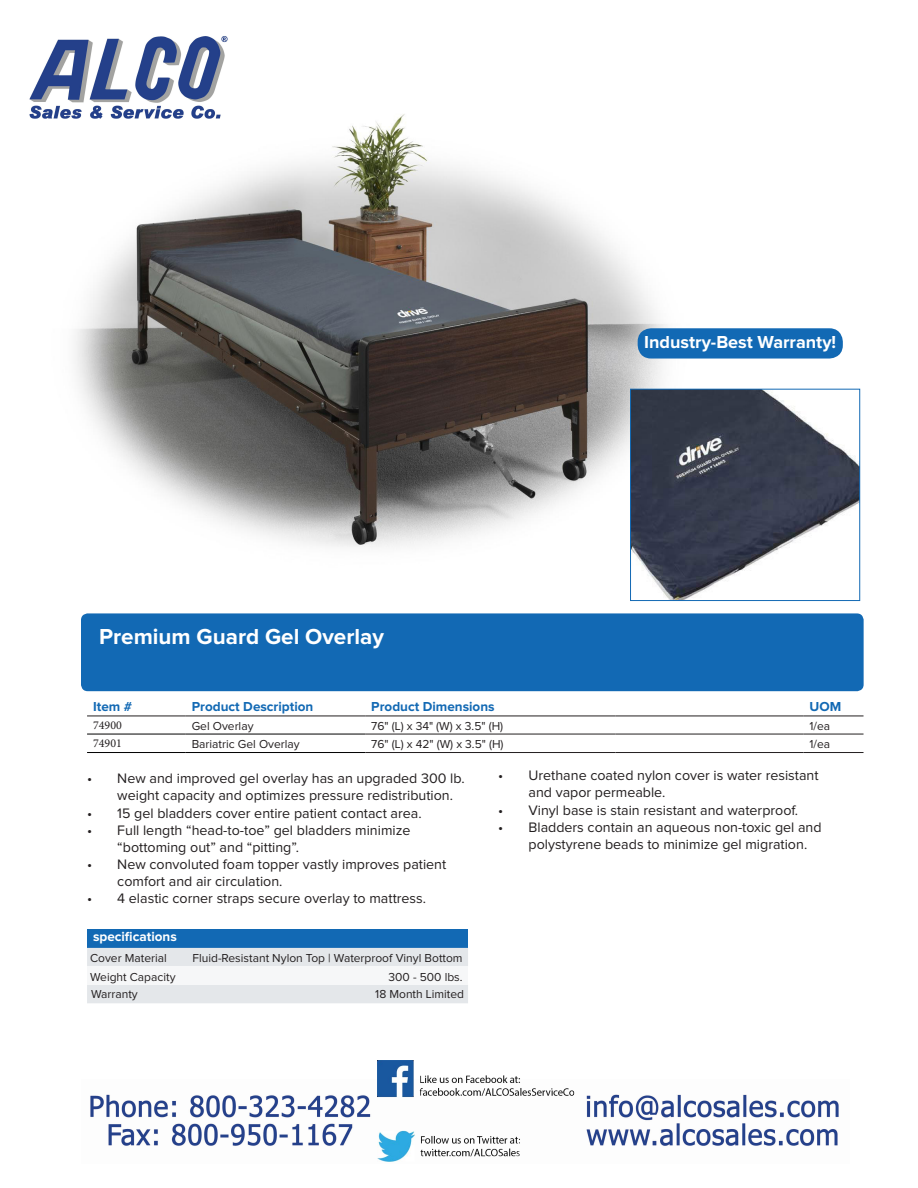
<style>
.page{position:relative;width:918px;height:1188px;background:#fff}
.page>*{position:absolute;margin:0;border:0;box-sizing:border-box;transform-origin:0 0}
.t1{font:700 22.5px "Proxima Nova";color:#fff}
.t2{font:700 18px "Proxima Nova";color:#fff}
.t3{font:14.25px/17.1px "Proxima Nova";color:#231f20}
.Cell_Header{font:700 13.5px "Proxima Nova";color:#1269b4}
.prdesc_Header{font:700 13.5px "Proxima Nova";color:#1269b4}
.t4{font:700 13.5px "Proxima Nova";color:#fff}
.CATNO_Header{font:700 13.5px "Proxima Nova";color:#1269b4}
.Cell{font:12px "Proxima Nova";color:#231f20}
.prdesc{font:12px "Proxima Nova";color:#231f20}
.CATNO{font:12px "Minion Pro";color:#231f20}
</style>
<div class="page">
<div style="left:81px;top:613px;width:783px;height:78px;background:#1269b4;border-radius:7px"></div>
<div style="left:87px;top:929px;width:381px;height:19px;background:#1269b4"></div>
<div style="left:87px;top:948px;width:381px;height:55px;background:#e4e7ea"></div>
<div style="left:87px;top:966px;width:381px;height:19px;background:#f6f7f8"></div>
<img style="left:75px;top:114px;width:627px;height:433px">
<img style="left:632px;top:391px;width:226px;height:208px">
<div style="left:630px;top:389px;width:230px;height:212px;border:1px solid #1269b4"></div>
<hr style="left:87px;top:716px;width:99px;height:1px;background:#231f20">
<hr style="left:186px;top:716px;width:179px;height:1px;background:#231f20">
<hr style="left:365px;top:716px;width:251px;height:1px;background:#231f20">
<hr style="left:616px;top:716px;width:188px;height:1px;background:#231f20">
<hr style="left:804px;top:716px;width:60px;height:1px;background:#231f20">
<hr style="left:365px;top:734px;width:251px;height:1px;background:#231f20">
<hr style="left:616px;top:734px;width:188px;height:1px;background:#231f20">
<hr style="left:804px;top:734px;width:60px;height:1px;background:#231f20">
<hr style="left:87px;top:734px;width:99px;height:1px;background:#000">
<hr style="left:87px;top:752px;width:99px;height:1px;background:#000">
<hr style="left:186px;top:734px;width:179px;height:1px;background:#000">
<hr style="left:186px;top:752px;width:179px;height:1px;background:#000">
<hr style="left:365px;top:752px;width:251px;height:1px;background:#231f20">
<hr style="left:616px;top:752px;width:188px;height:1px;background:#231f20">
<hr style="left:804px;top:752px;width:60px;height:1px;background:#231f20">
<div style="left:638px;top:328px;width:205px;height:31px;background:#1269b4;border-radius:14px"></div>
<img style="left:29px;top:36px;width:206px;height:94px">
<img style="left:90px;top:1094px;width:749px;height:52px">
<img style="left:377px;top:1061px;width:202px;height:101px">
<p class="t1" style="left:99px;top:627px;width:286px">Premium Guard Gel Overlay</p>
<p class="t2" style="left:644px;top:333px;width:193px">Industry-Best Warranty!</p>
<p class="CATNO_Header" style="left:93px;top:701px;width:41px">Item #</p>
<p class="prdesc_Header" style="left:192px;top:701px;width:123px">Product Description</p>
<p class="Cell_Header" style="left:371px;top:701px;width:125px">Product Dimensions</p>
<p class="Cell_Header" style="left:810px;top:701px;width:33px">UOM</p>
<p class="CATNO" style="left:93px;top:717px;width:30px">74900</p>
<p class="prdesc" style="left:192px;top:720px;width:63px">Gel Overlay</p>
<p class="Cell" style="left:371px;top:720px;width:133px">76" (L) x 34" (W) x 3.5" (H)</p>
<p class="Cell" style="left:810px;top:720px;width:22px">1/ea</p>
<p class="CATNO" style="left:93px;top:735px;width:30px">74901</p>
<p class="prdesc" style="left:192px;top:739px;width:109px">Bariatric Gel Overlay</p>
<p class="Cell" style="left:371px;top:739px;width:134px">76" (L) x 42" (W) x 3.5" (H)</p>
<p class="Cell" style="left:810px;top:739px;width:22px">1/ea</p>
<p class="t3" style="left:117px;top:771px;width:349px;text-indent:-30px">• New and improved gel overlay has an upgraded 300 lb. weight capacity and optimizes pressure redistribution.</p>
<p class="t3" style="left:87px;top:805px;width:336px">• 15 gel bladders cover entire patient contact area.</p>
<p class="t3" style="left:117px;top:822px;width:295px;text-indent:-30px">• Full length “head-to-toe” gel bladders minimize “bottoming out” and “pitting”.</p>
<p class="t3" style="left:117px;top:856px;width:331px;text-indent:-30px">• New convoluted foam topper vastly improves patient comfort and air circulation.</p>
<p class="t3" style="left:87px;top:890px;width:341px">• 4 elastic corner straps secure overlay to mattress.</p>
<p class="t3" style="left:529px;top:768px;width:292px;text-indent:-30px">• Urethane coated nylon cover is water resistant and vapor permeable.</p>
<p class="t3" style="left:498px;top:802px;width:301px">• Vinyl base is stain resistant and waterproof.</p>
<p class="t3" style="left:529px;top:819px;width:295px;text-indent:-30px">• Bladders contain an aqueous non-toxic gel and polystyrene beads to minimize gel migration.</p>
<p class="t4" style="left:93px;top:931px;width:85px">specifications</p>
<p class="Cell" style="left:90px;top:952px;width:78px">Cover Material</p>
<p class="Cell" style="left:193px;top:952px;width:272px">Fluid-Resistant Nylon Top | Waterproof Vinyl Bottom</p>
<p class="Cell" style="left:90px;top:971px;width:87px">Weight Capacity</p>
<p class="Cell" style="left:389px;top:971px;width:76px">300 - 500 lbs.</p>
<p class="Cell" style="left:91px;top:989px;width:48px">Warranty</p>
<p class="Cell" style="left:375px;top:989px;width:90px">18 Month Limited</p>
</div>
